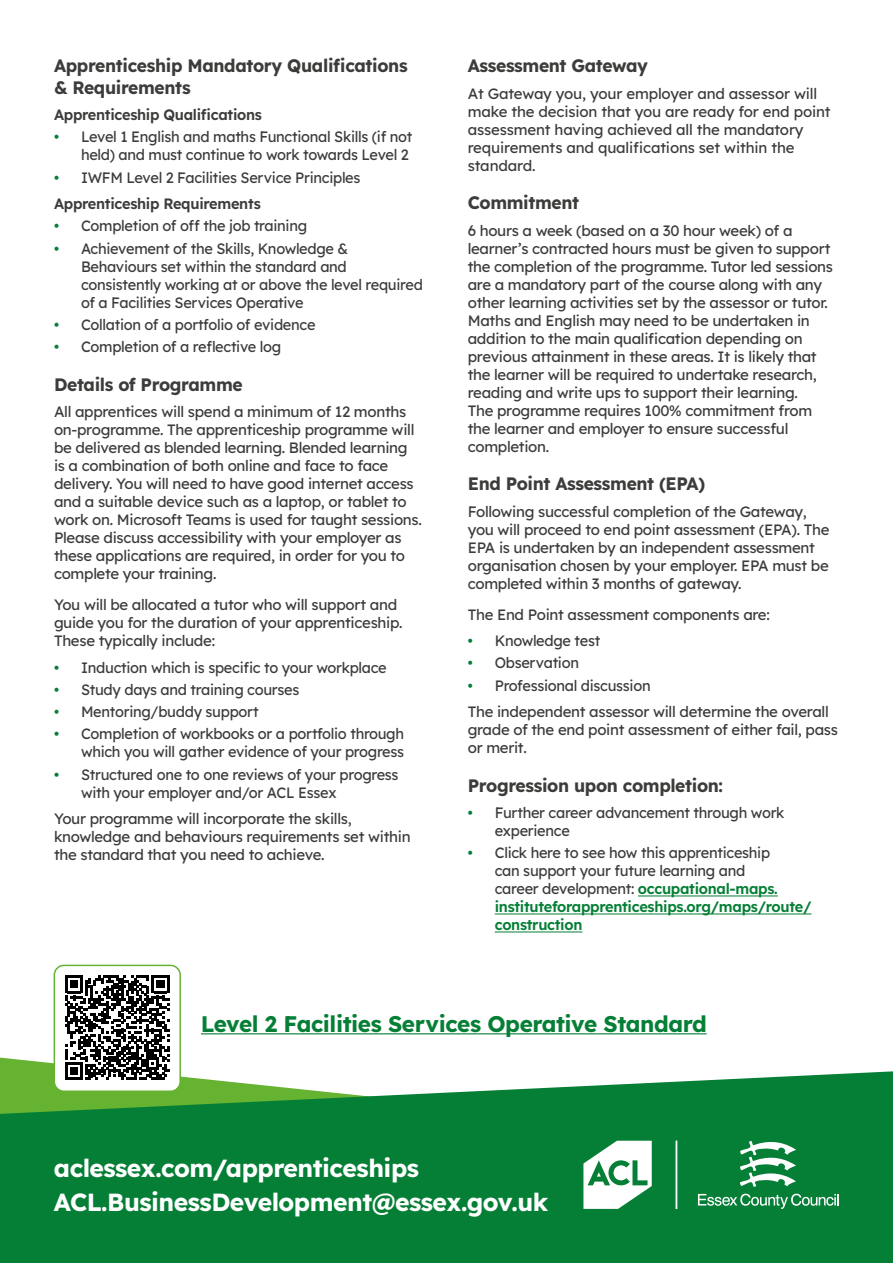
<style>
.page{position:relative;width:893px;height:1263px;background:#fff}
.page>*{position:absolute;margin:0;border:0;box-sizing:border-box;transform-origin:0 0}
.t1{font:700 24.75px "Lexend";letter-spacing:-.02em;color:#fff}
.t2{font:700 22.5px "Lexend";letter-spacing:-.02em;color:#067f36}
.Subheading_H2{font:700 18px/21.6px "Lexend";letter-spacing:-.02em;color:#3c3c3b}
.Body{font:15px/18px "Lexend";letter-spacing:-.02em;color:#3c3c3b}
.Body-2{font:600 15px "Lexend";letter-spacing:-.02em;color:#3c3c3b}
.s1{color:#067f36}
.s2{font-weight:600;color:#067f36}
</style>
<div class="page">
<hr style="left:638px;top:895px;width:140px;height:1px;background:#067f36">
<hr style="left:495px;top:913px;width:316px;height:1px;background:#067f36">
<hr style="left:495px;top:931px;width:87px;height:1px;background:#067f36">
<svg style="left:0;top:1057px;width:54px;height:14px"></svg>
<svg style="left:0;top:1071px;width:893px;height:192px;background:#198942"></svg>
<svg style="left:583px;top:1141px;width:69px;height:68px"></svg>
<svg style="left:698px;top:1194px;width:141px;height:15px;background:#47a06a"></svg>
<svg style="left:740px;top:1138px;width:56px;height:49px"></svg>
<hr style="left:676px;top:1140px;width:1px;height:69px;background:#fff">
<div style="left:54px;top:965px;width:126px;height:126px;background:#fff;border-radius:10px"></div>
<svg style="left:65px;top:975px;width:104px;height:105px"></svg>
<div style="left:54px;top:965px;width:127px;height:127px;border:2px solid #65b331;border-radius:10px"></div>
<hr style="left:201px;top:1033px;width:506px;height:1px;background:#067f36">
<p class="Subheading_H2" style="left:54px;top:54px;width:355px">Apprenticeship Mandatory Qualifications &amp; Requirements</p>
<p class="Body-2" style="left:54px;top:104px;width:210px">Apprenticeship Qualifications</p>
<p class="Body" style="left:54px;top:127px;width:360px;text-align:right"><span class="s1">•</span> Level 1 English and maths Functional Skills (if not held) and must continue to work towards Level 2</p>
<p class="Body" style="left:54px;top:167px;width:308px"><span class="s1">•</span> IWFM Level 2 Facilities Service Principles</p>
<p class="Body-2" style="left:54px;top:193px;width:208px">Apprenticeship Requirements</p>
<p class="Body" style="left:54px;top:216px;width:255px"><span class="s1">•</span> Completion of off the job training</p>
<p class="Body" style="left:81px;top:238px;width:343px;text-indent:-27px"><span class="s1">•</span> Achievement of the Skills, Knowledge &amp; Behaviours set within the standard and consistently working at or above the level required of a Facilities Services Operative</p>
<p class="Body" style="left:54px;top:315px;width:263px"><span class="s1">•</span> Collation of a portfolio of evidence</p>
<p class="Body" style="left:54px;top:337px;width:229px"><span class="s1">•</span> Completion of a reflective log</p>
<p class="Subheading_H2" style="left:54px;top:372px;width:190px">Details of Programme</p>
<p class="Body" style="left:54px;top:402px;width:369px">All apprentices will spend a minimum of 12 months on-programme. The apprenticeship programme will be delivered as blended learning. Blended learning is a combination of both online and face to face delivery. You will need to have good internet access and a suitable device such as a laptop, or tablet to work on. Microsoft Teams is used for taught sessions.<br>Please discuss accessibility with your employer as these applications are required, in order for you to complete your training.</p>
<p class="Body" style="left:54px;top:595px;width:350px">You will be allocated a tutor who will support and guide you for the duration of your apprenticeship.<br>These typically include:</p>
<p class="Body" style="left:54px;top:657px;width:334px"><span class="s1">•</span> Induction which is specific to your workplace</p>
<p class="Body" style="left:54px;top:679px;width:247px"><span class="s1">•</span> Study days and training courses</p>
<p class="Body" style="left:54px;top:702px;width:206px"><span class="s1">•</span> Mentoring/buddy support</p>
<p class="Body" style="left:54px;top:724px;width:352px;text-align:right"><span class="s1">•</span> Completion of workbooks or a portfolio through which you will gather evidence of your progress</p>
<p class="Body" style="left:81px;top:764px;width:319px;text-indent:-27px"><span class="s1">•</span> Structured one to one reviews of your progress with your employer and/or ACL Essex</p>
<p class="Body" style="left:54px;top:809px;width:358px">Your programme will incorporate the skills, knowledge and behaviours requirements set within the standard that you need to achieve.</p>
<p class="Subheading_H2" style="left:468px;top:54px;width:182px">Assessment Gateway</p>
<p class="Body" style="left:468px;top:83px;width:364px">At Gateway you, your employer and assessor will make the decision that you are ready for end point assessment having achieved all the mandatory requirements and qualifications set within the standard.</p>
<p class="Subheading_H2" style="left:468px;top:191px;width:113px">Commitment</p>
<p class="Body" style="left:468px;top:220px;width:367px">6 hours a week (based on a 30 hour week) of a learner’s contracted hours must be given to support the completion of the programme. Tutor led sessions are a mandatory part of the course along with any other learning activities set by the assessor or tutor.<br>Maths and English may need to be undertaken in addition to the main qualification depending on previous attainment in these areas. It is likely that the learner will be required to undertake research, reading and write ups to support their learning.<br>The programme requires 100% commitment from the learner and employer to ensure successful completion.</p>
<p class="Subheading_H2" style="left:468px;top:472px;width:239px">End Point Assessment (EPA)</p>
<p class="Body" style="left:468px;top:501px;width:363px">Following successful completion of the Gateway, you will proceed to end point assessment (EPA). The EPA is undertaken by an independent assessment organisation chosen by your employer. EPA must be completed within 3 months of gateway.</p>
<p class="Body" style="left:468px;top:604px;width:304px">The End Point assessment components are:</p>
<p class="Body" style="left:468px;top:631px;width:134px"><span class="s1">•</span> Knowledge test</p>
<p class="Body" style="left:468px;top:653px;width:113px"><span class="s1">•</span> Observation</p>
<p class="Body" style="left:468px;top:675px;width:184px"><span class="s1">•</span> Professional discussion</p>
<p class="Body" style="left:468px;top:702px;width:372px">The independent assessor will determine the overall grade of the end point assessment of either fail, pass or merit.</p>
<p class="Subheading_H2" style="left:468px;top:773px;width:257px">Progression upon completion:</p>
<p class="Body" style="left:495px;top:803px;width:291px;text-indent:-27px"><span class="s1">•</span> Further career advancement through work experience</p>
<p class="Body" style="left:495px;top:843px;width:318px;text-indent:-27px"><span class="s1">•</span> Click here to see how this apprenticeship<br>can support your future learning and<br>career development: <span class="s2">occupational-maps. instituteforapprenticeships.org/maps/route/ construction</span></p>
<p class="t2" style="left:201px;top:1007px;width:507px">Level 2 Facilities Services Operative Standard</p>
<p class="t1" style="left:54px;top:1150px;width:367px">aclessex.com/apprenticeships</p>
<p class="t1" style="left:54px;top:1184px;width:496px">ACL.BusinessDevelopment@essex.gov.uk</p>
</div>
